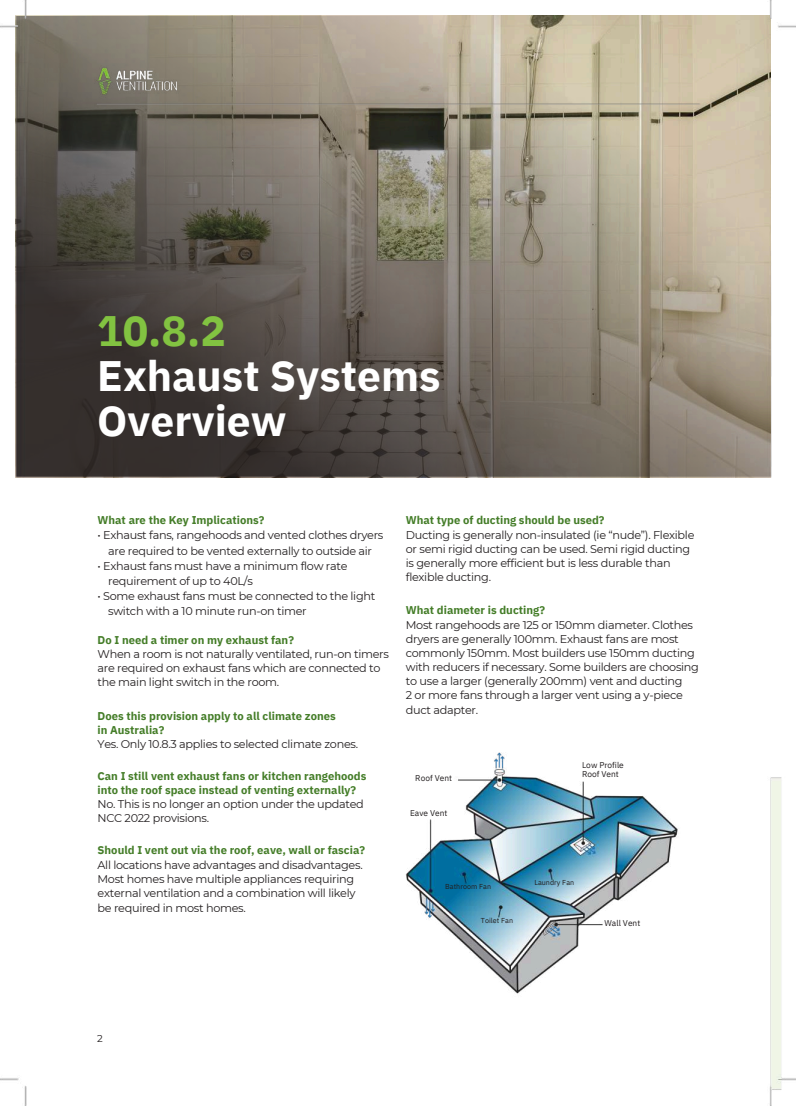
<style>
.page{position:relative;width:796px;height:1106px;background:#fff}
.page>*{position:absolute;margin:0;border:0;box-sizing:border-box;transform-origin:0 0}
.t1{font:700 42.5px/45px "IBM Plex Sans";color:#fff}
.t2{font:700 42.5px "IBM Plex Sans";color:#82c341}
.t3{font:11.25px/14px "Montserrat";letter-spacing:-.025em;color:#231f20}
.t4{font:700 11.25px/14px "IBM Plex Sans";color:#447d28}
.t5{font:10px "Montserrat";color:#231f20}
.t6{font:8.38px/9.4px "IBM Plex Sans";color:#231f20}
.t7{font:7.12px "IBM Plex Sans";letter-spacing:.005em;color:#231f20}
</style>
<div class="page">
<img style="left:0;top:0;width:796px;height:1105px">
<h1 class="t2" style="left:97px;top:302px;width:130px">10.8.2</h1>
<h1 class="t1" style="left:97px;top:352px;width:345px">Exhaust Systems<br>Overview</h1>
<p class="t4" style="left:98px;top:513px;width:168px">What are the Key Implications?</p>
<p class="t3" style="left:98px;top:528px;width:287px">• Exhaust fans, rangehoods and vented clothes dryers</p>
<p class="t3" style="left:108px;top:543px;width:265px">are required to be vented externally to outside air</p>
<p class="t3" style="left:108px;top:558px;width:241px;line-height:15px;text-indent:-11px">• Exhaust fans must have a minimum flow rate requirement of up to 40L/s</p>
<p class="t3" style="left:108px;top:588px;width:269px;line-height:15px;text-indent:-11px">• Some exhaust fans must be connected to the light switch with a 10 minute run-on timer</p>
<p class="t4" style="left:98px;top:632px;width:198px">Do I need a timer on my exhaust fan?</p>
<p class="t3" style="left:98px;top:646px;width:293px">When a room is not naturally ventilated, run-on timers are required on exhaust fans which are connected to the main light switch in the room.</p>
<p class="t4" style="left:98px;top:708px;width:240px">Does this provision apply to all climate zones in Australia?</p>
<p class="t3" style="left:98px;top:736px;width:262px">Yes. Only 10.8.3 applies to selected climate zones.</p>
<p class="t4" style="left:98px;top:768px;width:270px">Can I still vent exhaust fans or kitchen rangehoods into the roof space instead of venting externally?</p>
<p class="t3" style="left:98px;top:796px;width:268px">No. This is no longer an option under the updated<br>NCC 2022 provisions.</p>
<p class="t4" style="left:98px;top:843px;width:269px">Should I vent out via the roof, eave, wall or fascia?</p>
<p class="t3" style="left:98px;top:858px;width:267px">All locations have advantages and disadvantages.<br>Most homes have multiple appliances requiring external ventilation and a combination will likely be required in most homes.</p>
<p class="t4" style="left:406px;top:513px;width:200px">What type of ducting should be used?</p>
<p class="t3" style="left:406px;top:528px;width:290px">Ducting is generally non-insulated (ie “nude”). Flexible or semi rigid ducting can be used. Semi rigid ducting is generally more efficient but is less durable than flexible ducting.</p>
<p class="t4" style="left:406px;top:603px;width:141px">What diameter is ducting?</p>
<p class="t3" style="left:406px;top:618px;width:295px">Most rangehoods are 125 or 150mm diameter. Clothes dryers are generally 100mm. Exhaust fans are most commonly 150mm. Most builders use 150mm ducting with reducers if necessary. Some builders are choosing to use a larger (generally 200mm) vent and ducting<br>2 or more fans through a larger vent using a y-piece duct adapter.</p>
<p class="t6" style="left:415px;top:773px;width:38px">Roof Vent</p>
<p class="t6" style="left:410px;top:808px;width:39px">Eave Vent</p>
<p class="t6" style="left:582px;top:760px;width:43px">Low Profile<br>Roof Vent</p>
<p class="t7" style="left:445px;top:881px;width:48px">Bathroom Fan</p>
<p class="t7" style="left:481px;top:916px;width:34px">Toilet Fan</p>
<p class="t7" style="left:534px;top:877px;width:41px">Laundry Fan</p>
<p class="t6" style="left:604px;top:918px;width:37px">Wall Vent</p>
<p class="t5" style="left:97px;top:1031px;width:7px">2</p>
</div>
